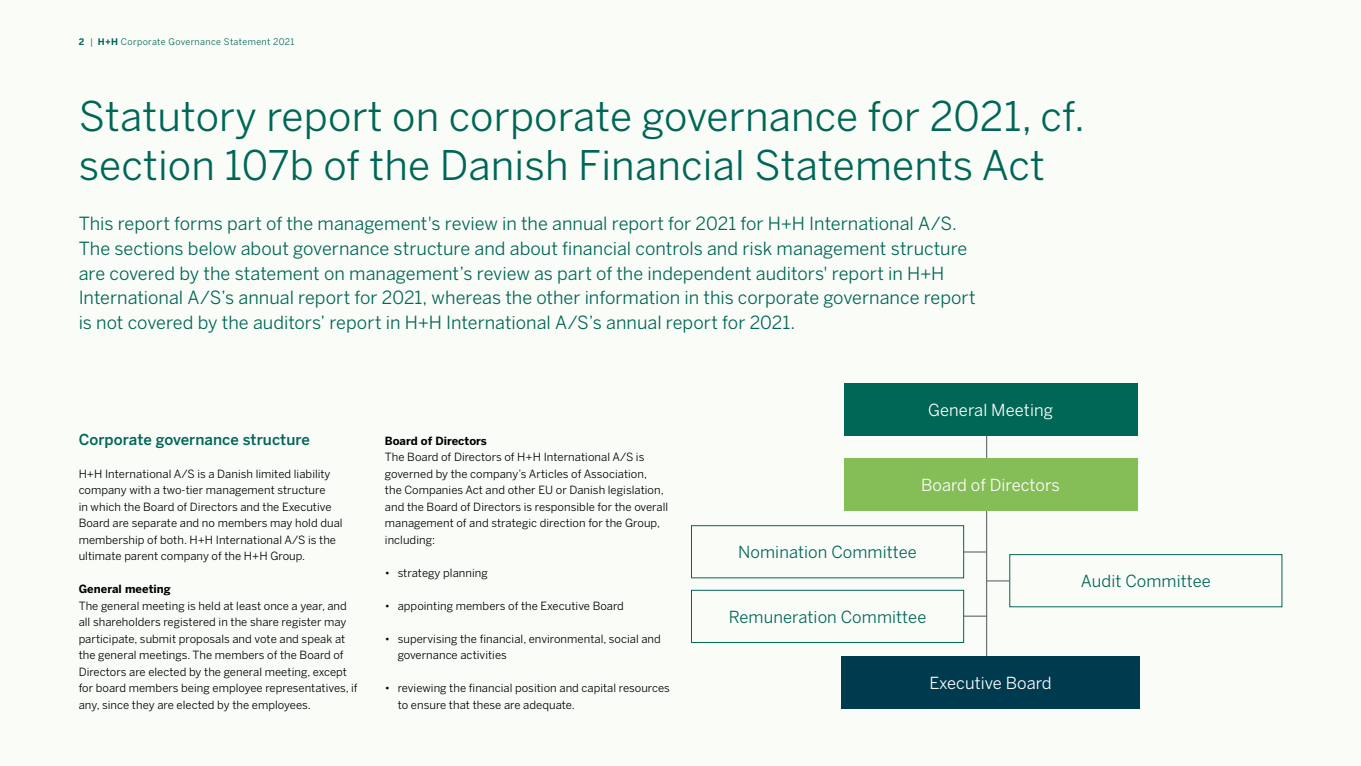
<style>
.page{position:relative;width:1361px;height:766px;background:#fff}
.page>*{position:absolute;margin:0;border:0;box-sizing:border-box;transform-origin:0 0}
.t1{font:40.5px/49.5px "Benton Sans";letter-spacing:.005em;color:#006656}
.t2{font:18px/24.8px "Benton Sans";color:#006656}
.t3{font:16.5px "Benton Sans";letter-spacing:.005em;color:#006656}
.t4{font:16.5px "Benton Sans";letter-spacing:.005em;color:#fff}
.t5{font:500 15px "Benton Sans";letter-spacing:.005em;color:#006656}
.t6{font:11.25px/16.5px "Benton Sans";letter-spacing:.005em;color:#000}
.t7{font:700 11.25px "Benton Sans";letter-spacing:.005em;color:#000}
.t8{font:9px "Benton Sans";letter-spacing:.04em;color:#006656}
.s1{font-weight:700}
</style>
<div class="page">
<div style="left:0;top:0;width:1361px;height:765px;background:#fafcf8"></div>
<hr style="left:986px;top:411px;width:1px;height:248px;background:#4e5557">
<svg style="left:964px;top:615px;width:22px;height:1px"></svg>
<svg style="left:987px;top:580px;width:22px;height:1px"></svg>
<svg style="left:964px;top:551px;width:22px;height:1px"></svg>
<div style="left:843px;top:383px;width:294px;height:53px;background:#006656"></div>
<div style="left:843px;top:457px;width:294px;height:53px;background:#85be57"></div>
<div style="left:691px;top:525px;width:273px;height:53px;border:1px solid #006656"></div>
<div style="left:691px;top:589px;width:273px;height:53px;border:1px solid #006656"></div>
<div style="left:1009px;top:554px;width:273px;height:53px;border:1px solid #006656"></div>
<div style="left:841px;top:655px;width:299px;height:53px;background:#003a4e"></div>
<p class="t8" style="left:79px;top:37px;width:217px"><span class="s1">2</span> | <span class="s1">H+H</span> Corporate Governance Statement 2021</p>
<h1 class="t1" style="left:79px;top:91px;width:1008px">Statutory report on corporate governance for 2021, cf. section 107b of the Danish Financial Statements Act</h1>
<p class="t2" style="left:79px;top:211px;width:898px">This report forms part of the management's review in the annual report for 2021 for H+H International A/S.<br>The sections below about governance structure and about financial controls and risk management structure are covered by the statement on management’s review as part of the independent auditors' report in H+H International A/S’s annual report for 2021, whereas the other information in this corporate governance report is not covered by the auditors’ report in H+H International A/S’s annual report for 2021.</p>
<h3 class="t5" style="left:79px;top:430px;width:233px">Corporate governance structure</h3>
<p class="t6" style="left:79px;top:465px;width:265px">H+H International A/S is a Danish limited liability company with a two-tier management structure<br>in which the Board of Directors and the Executive Board are separate and no members may hold dual membership of both. H+H International A/S is the ultimate parent company of the H+H Group.</p>
<p class="t7" style="left:79px;top:582px;width:94px">General meeting</p>
<p class="t6" style="left:79px;top:597px;width:280px">The general meeting is held at least once a year, and all shareholders registered in the share register may participate, submit proposals and vote and speak at the general meetings. The members of the Board of Directors are elected by the general meeting, except for board members being employee representatives, if any, since they are elected by the employees.</p>
<p class="t7" style="left:385px;top:434px;width:104px">Board of Directors</p>
<p class="t6" style="left:385px;top:448px;width:285px">The Board of Directors of H+H International A/S is governed by the company’s Articles of Association,<br>the Companies Act and other EU or Danish legislation, and the Board of Directors is responsible for the overall management of and strategic direction for the Group, including:</p>
<p class="t6" style="left:385px;top:564px;width:104px">• strategy planning</p>
<p class="t6" style="left:385px;top:597px;width:240px">• appointing members of the Executive Board</p>
<p class="t6" style="left:398px;top:630px;width:265px;text-indent:-13px">• supervising the financial, environmental, social and governance activities</p>
<p class="t6" style="left:398px;top:679px;width:274px;text-indent:-13px">• reviewing the financial position and capital resources to ensure that these are adequate.</p>
<h3 class="t4" style="left:928px;top:400px;width:126px">General Meeting</h3>
<h3 class="t4" style="left:921px;top:475px;width:140px">Board of Directors</h3>
<h3 class="t3" style="left:738px;top:542px;width:180px">Nomination Committee</h3>
<h3 class="t3" style="left:729px;top:607px;width:199px">Remuneration Committee</h3>
<h3 class="t4" style="left:929px;top:672px;width:124px">Executive Board</h3>
<h3 class="t3" style="left:1081px;top:571px;width:132px">Audit Committee</h3>
</div>
